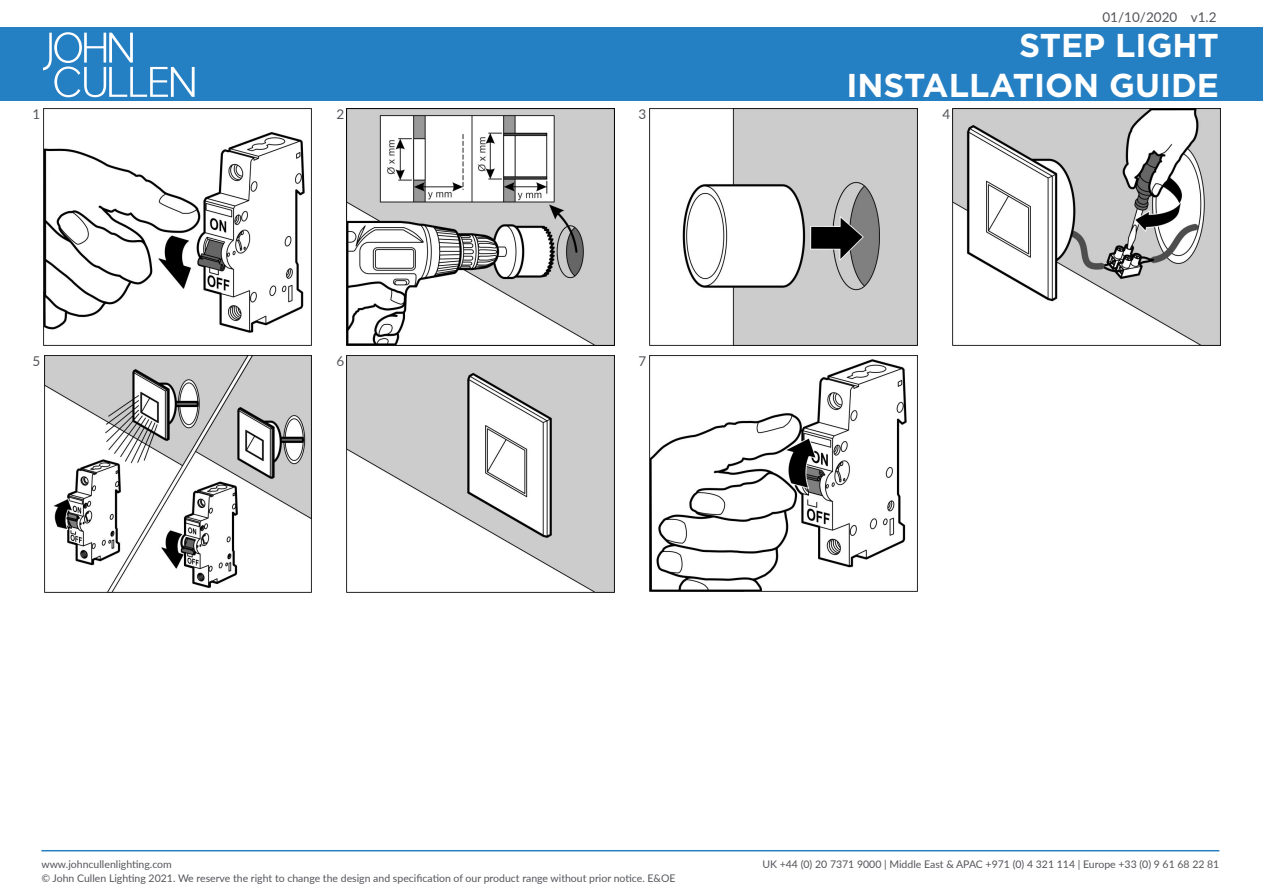
<style>
.page{position:relative;width:1263px;height:893px;background:#fff}
.page>*{position:absolute;margin:0;border:0;box-sizing:border-box;transform-origin:0 0}
.t1{font:700 33px "Gotham";color:#fff}
.t2{font:13.5px "Lato";color:#54555a}
.t3{font:10.5px "Lato";color:#54555a}
</style>
<div class="page">
<div style="left:0;top:27px;width:1263px;height:73px;background:#257fc3"></div>
<svg style="left:43px;top:32px;width:152px;height:65px"></svg>
<hr style="left:41px;top:850px;width:1178px;height:1px;background:#257fc3">
<img style="left:44px;top:109px;width:267px;height:236px">
<img style="left:347px;top:108px;width:268px;height:237px">
<img style="left:650px;top:109px;width:267px;height:236px">
<img style="left:953px;top:109px;width:267px;height:236px">
<img style="left:44px;top:355px;width:267px;height:237px">
<img style="left:347px;top:355px;width:267px;height:237px">
<img style="left:650px;top:355px;width:267px;height:237px">
<p class="t2" style="left:1102px;top:7px;width:116px">01/10/2020 v1.2</p>
<p class="t1" style="left:1019px;top:24px;width:201px">STEP LIGHT</p>
<p class="t1" style="left:846px;top:63px;width:374px">INSTALLATION GUIDE</p>
<p class="t2" style="left:33px;top:105px;width:9px">1</p>
<p class="t2" style="left:337px;top:105px;width:9px">2</p>
<p class="t2" style="left:639px;top:105px;width:9px">3</p>
<p class="t2" style="left:943px;top:105px;width:9px">4</p>
<p class="t2" style="left:33px;top:351px;width:9px">5</p>
<p class="t2" style="left:337px;top:351px;width:9px">6</p>
<p class="t2" style="left:639px;top:351px;width:9px">7</p>
<p class="t3" style="left:41px;top:857px;width:132px">www.johncullenlighting.com</p>
<p class="t3" style="left:762px;top:857px;width:458px">UK +44 (0) 20 7371 9000 | Middle East &amp; APAC +971 (0) 4 321 114 | Europe +33 (0) 9 61 68 22 81</p>
<p class="t3" style="left:41px;top:871px;width:635px">© John Cullen Lighting 2021. We reserve the right to change the design and specification of our product range without prior notice. E&amp;OE</p>
</div>
